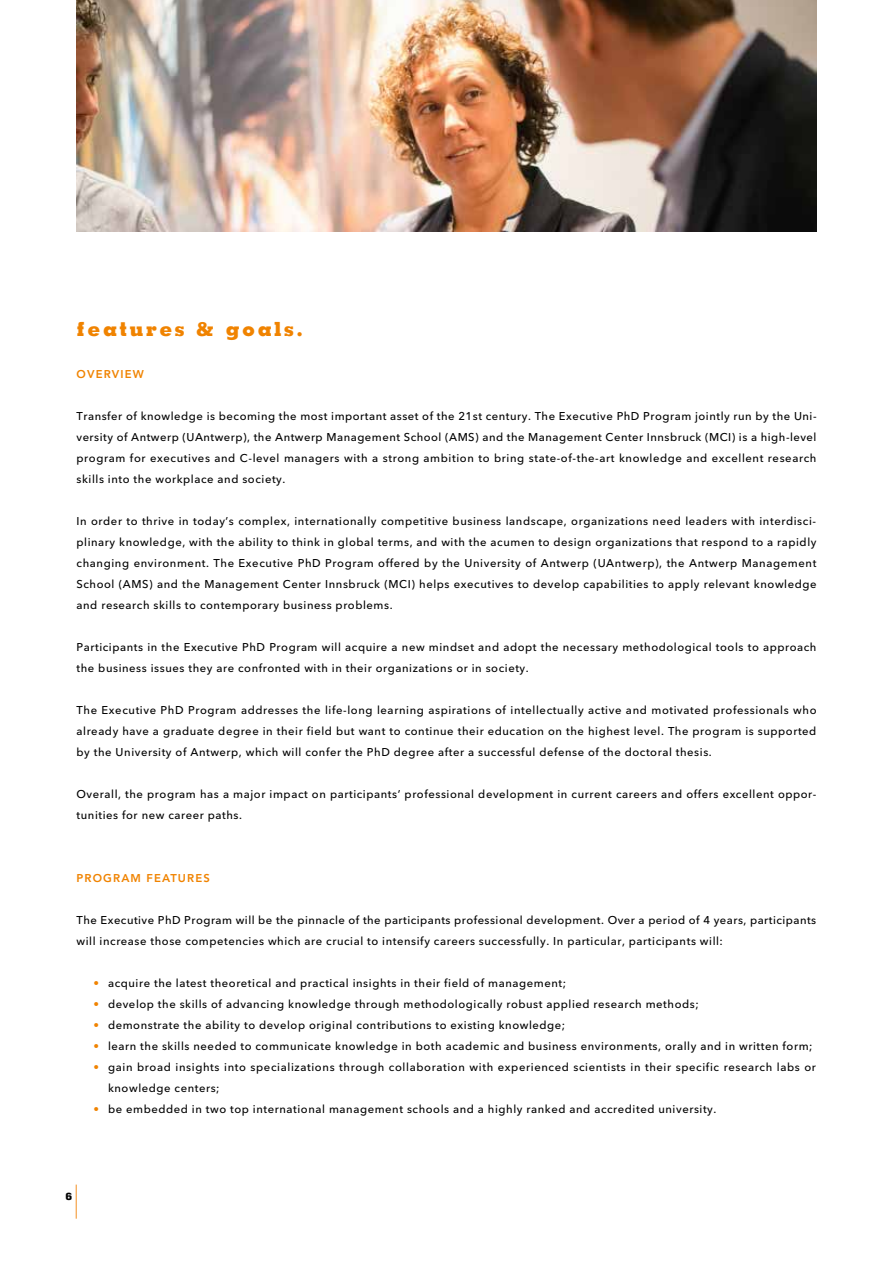
<style>
.page{position:relative;width:893px;height:1263px;background:#fff}
.page>*{position:absolute;margin:0;border:0;box-sizing:border-box;transform-origin:0 0}
.t1{font:800 19.5px "Memphis";letter-spacing:.125em;color:#f08300}
.t2{font:500 11.25px/21px "Avenir Next LT Pro";letter-spacing:.05em;color:#000}
.t3{font:800 11.25px "Avenir";letter-spacing:.1em;color:#f08300}
.t4{font:800 10.2px "Memphis";color:#000}
.s1{font-family:"Avenir";font-weight:300;color:#f08300}
</style>
<div class="page">
<hr style="left:76px;top:1184px;width:1px;height:35px;background:#f39023">
<img style="left:77px;top:0;width:739px;height:231px">
<h1 class="t1" style="left:77px;top:316px;width:228px">features &amp; goals.</h1>
<p class="t3" style="left:77px;top:367px;width:69px">OVERVIEW</p>
<p class="t2" style="left:77px;top:406px;width:742px;text-align:justify">Transfer of knowledge is becoming the most important asset of the 21st century. The Executive PhD Program jointly run by the Uni&shy;versity of Antwerp (UAntwerp), the Antwerp Management School (AMS) and the Management Center Innsbruck (MCI) is a high-level program for executives and C-level managers with a strong ambition to bring state-of-the-art knowledge and excellent research skills into the workplace and society.</p>
<p class="t2" style="left:77px;top:511px;width:741px;text-align:justify">In order to thrive in today’s complex, internationally competitive business landscape, organizations need leaders with interdisci&shy;plinary knowledge, with the ability to think in global terms, and with the acumen to design organizations that respond to a rapidly changing environment. The Executive PhD Program offered by the University of Antwerp (UAntwerp), the Antwerp Management School (AMS) and the Management Center Innsbruck (MCI) helps executives to develop capabilities to apply relevant knowledge and research skills to contemporary business problems.</p>
<p class="t2" style="left:77px;top:637px;width:741px">Participants in the Executive PhD Program will acquire a new mindset and adopt the necessary methodological tools to approach the business issues they are confronted with in their organizations or in society.</p>
<p class="t2" style="left:77px;top:700px;width:741px;text-align:justify">The Executive PhD Program addresses the life-long learning aspirations of intellectually active and motivated professionals who already have a graduate degree in their field but want to continue their education on the highest level. The program is supported by the University of Antwerp, which will confer the PhD degree after a successful defense of the doctoral thesis.</p>
<p class="t2" style="left:77px;top:784px;width:741px">Overall, the program has a major impact on participants’ professional development in current careers and offers excellent oppor&shy;tunities for new career paths.</p>
<p class="t3" style="left:77px;top:871px;width:135px">PROGRAM FEATURES</p>
<p class="t2" style="left:77px;top:910px;width:741px">The Executive PhD Program will be the pinnacle of the participants professional development. Over a period of 4 years, participants will increase those competencies which are crucial to intensify careers successfully. In particular, participants will:</p>
<p class="t2" style="left:94px;top:973px;width:474px"><span class="s1">•</span> acquire the latest theoretical and practical insights in their field of management;</p>
<p class="t2" style="left:94px;top:994px;width:607px"><span class="s1">•</span> develop the skills of advancing knowledge through methodologically robust applied research methods;</p>
<p class="t2" style="left:94px;top:1015px;width:473px"><span class="s1">•</span> demonstrate the ability to develop original contributions to existing knowledge;</p>
<p class="t2" style="left:94px;top:1036px;width:720px"><span class="s1">•</span> learn the skills needed to communicate knowledge in both academic and business environments, orally and in written form;</p>
<p class="t2" style="left:108px;top:1057px;width:709px;text-indent:-14px"><span class="s1">•</span> gain broad insights into specializations through collaboration with experienced scientists in their specific research labs or knowledge centers;</p>
<p class="t2" style="left:94px;top:1099px;width:624px"><span class="s1">•</span> be embedded in two top international management schools and a highly ranked and accredited university.</p>
<p class="t4" style="left:65px;top:1190px;width:8px">6</p>
</div>
